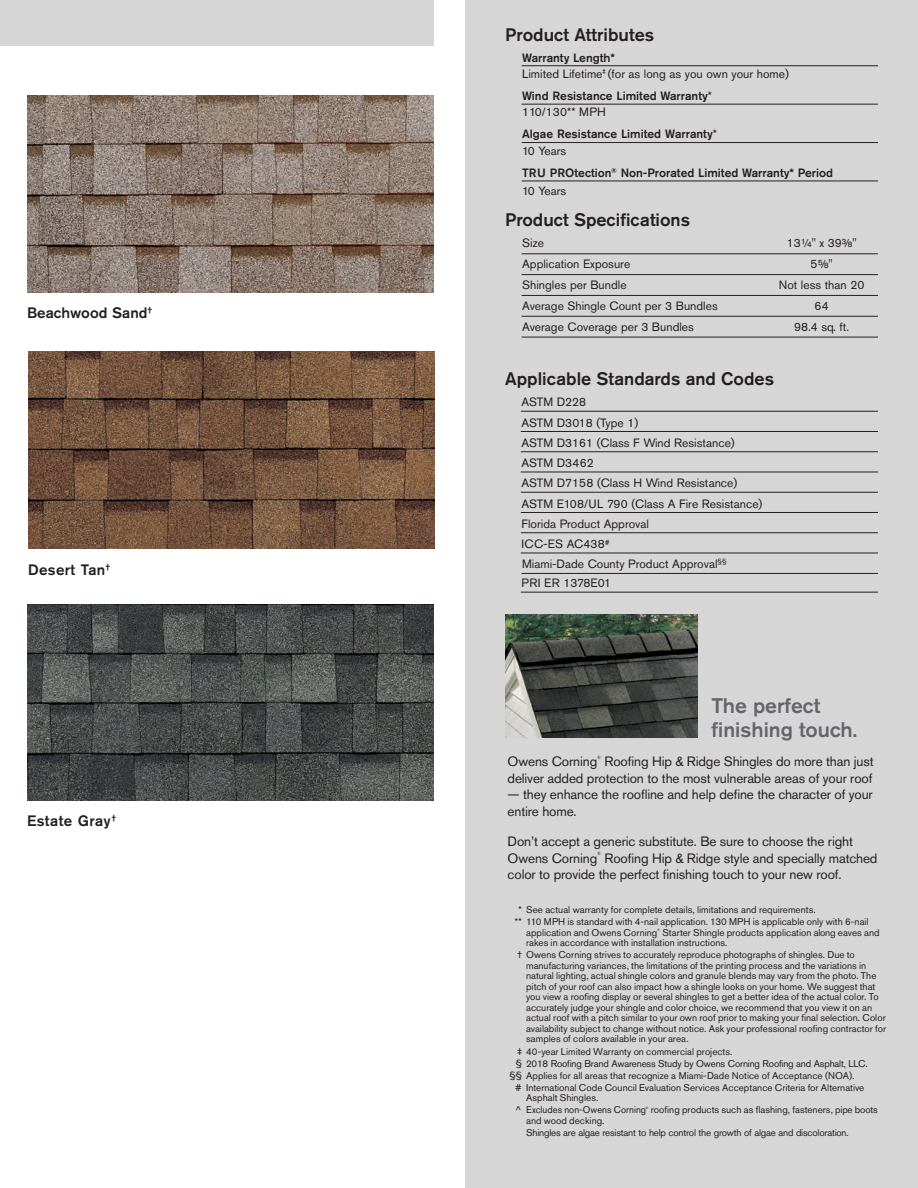
<style>
.page{position:relative;width:918px;height:1188px;background:#fff}
.page>*{position:absolute;margin:0;border:0;box-sizing:border-box;transform-origin:0 0}
.BodyHead__14pt__PMS{font:500 21px/24px "Akzidenz Grotesk Pro";color:#63656a}
.t1{font:500 18px "Akzidenz Grotesk Pro";color:#231f20}
.t2{font:500 15px "Akzidenz Grotesk Pro";letter-spacing:.025em;color:#231f20}
.t3{font:500 15px "Akzidenz Grotesk Pro";color:#231f20}
.BodyCopy__10pt__WHIT{font:13.5px/16.5px "Akzidenz Grotesk Pro";letter-spacing:-.01em;color:#231f20;text-align:right}
.BodyCopy__8pt__PMS_4{font:13.5px/16.5px "Akzidenz Grotesk Pro";letter-spacing:-.01em;color:#231f20}
.t4{font:12px "Akzidenz Grotesk Pro";color:#231f20}
.t5{font:500 12px "Akzidenz Grotesk Pro";color:#231f20}
.t6{font:12px "Akzidenz Grotesk Pro";letter-spacing:.02em;color:#231f20}
.Disclaimer_WHITE{font:9.75px/10.5px "Akzidenz Grotesk Pro";color:#231f20}
.Disclaimer_WHITE-2{font:9.75px "Akzidenz Grotesk Pro";letter-spacing:-.02em;color:#231f20}
.BodyCopy__10pt__WHIT-2{font:4.8px "Akzidenz Grotesk Pro";color:#231f20}
.BodyCopy__8pt__PMS_4-2{font:4.8px "Akzidenz Grotesk Pro";color:#231f20}
.Disclaimer_WHITE-3{font:3.45px "Akzidenz Grotesk Pro";color:#231f20}
.s1{font-weight:400}
</style>
<div class="page">
<div style="left:466px;top:0;width:452px;height:1188px;background:#d7d6d7"></div>
<hr style="left:522px;top:65px;width:356px;height:1px;background:#231f20">
<hr style="left:522px;top:104px;width:356px;height:1px;background:#231f20">
<hr style="left:522px;top:142px;width:356px;height:1px;background:#231f20">
<hr style="left:522px;top:181px;width:356px;height:1px;background:#231f20">
<hr style="left:522px;top:253px;width:356px;height:1px;background:#231f20">
<hr style="left:522px;top:274px;width:356px;height:1px;background:#231f20">
<hr style="left:522px;top:295px;width:356px;height:1px;background:#231f20">
<hr style="left:522px;top:316px;width:356px;height:1px;background:#231f20">
<hr style="left:522px;top:337px;width:356px;height:1px;background:#231f20">
<hr style="left:521px;top:411px;width:357px;height:1px;background:#231f20">
<hr style="left:521px;top:431px;width:357px;height:1px;background:#231f20">
<hr style="left:521px;top:451px;width:357px;height:1px;background:#231f20">
<hr style="left:521px;top:472px;width:357px;height:1px;background:#231f20">
<hr style="left:521px;top:492px;width:357px;height:1px;background:#231f20">
<hr style="left:521px;top:512px;width:357px;height:1px;background:#231f20">
<hr style="left:521px;top:532px;width:357px;height:1px;background:#231f20">
<hr style="left:521px;top:553px;width:357px;height:1px;background:#231f20">
<hr style="left:522px;top:573px;width:356px;height:1px;background:#231f20">
<hr style="left:521px;top:592px;width:357px;height:1px;background:#231f20">
<img style="left:505px;top:615px;width:193px;height:123px">
<img style="left:27px;top:96px;width:406px;height:196px">
<img style="left:28px;top:351px;width:406px;height:198px">
<img style="left:27px;top:605px;width:406px;height:196px">
<div style="left:0;top:0;width:433px;height:46px;background:#d7d6d7"></div>
<p class="t3" style="left:27px;top:303px;width:127px">Beachwood Sand<sup>†</sup></p>
<p class="t2" style="left:28px;top:560px;width:84px">Desert Tan<sup>†</sup></p>
<p class="t2" style="left:27px;top:811px;width:91px">Estate Gray<sup>†</sup></p>
<p class="t1" style="left:505px;top:23px;width:151px">Product Attributes</p>
<p class="t5" style="left:522px;top:50px;width:94px">Warranty Length*</p>
<p class="t4" style="left:522px;top:66px;width:268px">Limited Lifetime<sup>‡</sup> (for as long as you own your home)</p>
<p class="t5" style="left:522px;top:88px;width:191px">Wind Resistance Limited Warranty<span class="s1">*</span></p>
<p class="t4" style="left:522px;top:105px;width:85px">110/130** MPH</p>
<p class="t5" style="left:522px;top:126px;width:196px">Algae Resistance Limited Warranty<span class="s1">*</span></p>
<p class="t4" style="left:522px;top:143px;width:46px">10 Years</p>
<p class="t5" style="left:522px;top:165px;width:312px">TRU PROtection<sup>®</sup> Non-Prorated Limited Warranty* Period</p>
<p class="t4" style="left:522px;top:183px;width:46px">10 Years</p>
<p class="t1" style="left:505px;top:208px;width:186px">Product Specifications</p>
<p class="t4" style="left:522px;top:235px;width:23px">Size</p>
<p class="t4" style="left:787px;top:235px;width:71px">13¼" x 39⅜"</p>
<p class="t4" style="left:522px;top:256px;width:110px">Application Exposure</p>
<p class="t4" style="left:811px;top:256px;width:24px">5⅝"</p>
<p class="t4" style="left:522px;top:277px;width:106px">Shingles per Bundle</p>
<p class="t4" style="left:779px;top:277px;width:87px">Not less than 20</p>
<p class="t4" style="left:522px;top:298px;width:197px">Average Shingle Count per 3 Bundles</p>
<p class="t4" style="left:815px;top:298px;width:16px">64</p>
<p class="t4" style="left:522px;top:319px;width:173px">Average Coverage per 3 Bundles</p>
<p class="t4" style="left:794px;top:319px;width:56px">98.4 sq. ft.</p>
<p class="t1" style="left:505px;top:367px;width:270px">Applicable Standards and Codes</p>
<p class="t4" style="left:522px;top:394px;width:66px">ASTM D228</p>
<p class="t4" style="left:522px;top:415px;width:118px">ASTM D3018 (Type 1)</p>
<p class="t4" style="left:522px;top:435px;width:215px">ASTM D3161 (Class F Wind Resistance)</p>
<p class="t4" style="left:522px;top:455px;width:74px">ASTM D3462</p>
<p class="t4" style="left:522px;top:475px;width:217px">ASTM D7158 (Class H Wind Resistance)</p>
<p class="t4" style="left:522px;top:496px;width:242px">ASTM E108/UL 790 (Class A Fire Resistance)</p>
<p class="t4" style="left:522px;top:516px;width:129px">Florida Product Approval</p>
<p class="t6" style="left:522px;top:536px;width:90px">ICC-ES AC438<sup>#</sup></p>
<p class="t4" style="left:522px;top:556px;width:206px">Miami-Dade County Product Approval<sup>§§</sup></p>
<p class="t4" style="left:522px;top:575px;width:91px">PRI ER 1378E01</p>
<p class="BodyHead__14pt__PMS" style="left:712px;top:693px;width:147px">The perfect finishing touch.</p>
<p class="BodyCopy__10pt__WHIT" style="left:508px;top:753px;width:91px">Owens Corning</p>
<p class="BodyCopy__10pt__WHIT-2" style="left:597px;top:754px;width:5px">®</p>
<p class="BodyCopy__10pt__WHIT" style="left:508px;top:753px;width:368px">Roofing Hip &amp; Ridge Shingles do more than just<br>deliver added protection to the most vulnerable areas of your roof</p>
<p class="BodyCopy__10pt__WHIT" style="left:508px;top:786px;width:367px;text-align:left">— they enhance the roofline and help define the character of your entire home.</p>
<p class="BodyCopy__8pt__PMS_4" style="left:508px;top:833px;width:347px">Don’t accept a generic substitute. Be sure to choose the right<br>Owens Corning</p>
<p class="BodyCopy__8pt__PMS_4-2" style="left:597px;top:850px;width:5px">®</p>
<p class="BodyCopy__8pt__PMS_4" style="left:508px;top:850px;width:371px;text-indent:97px">Roofing Hip &amp; Ridge style and specially matched color to provide the perfect finishing touch to your new roof.</p>
<p class="Disclaimer_WHITE" style="left:518px;top:905px;width:299px">* See actual warranty for complete details, limitations and requirements.</p>
<p class="Disclaimer_WHITE" style="left:526px;top:917px;width:344px;text-indent:-11px">** 110 MPH is standard with 4-nail application. 130 MPH is applicable only with 6-nail application and Owens Corning</p>
<p class="Disclaimer_WHITE" style="left:526px;top:927px;width:355px;text-indent:136px">Starter Shingle products application along eaves and rakes in accordance with installation instructions.</p>
<p class="Disclaimer_WHITE" style="left:526px;top:950px;width:362px;text-indent:-9px">† Owens Corning strives to accurately reproduce photographs of shingles. Due to manufacturing variances, the limitations of the printing process and the variations in natural lighting, actual shingle colors and granule blends may vary from the photo. The pitch of your roof can also impact how a shingle looks on your home. We suggest that you view a roofing display or several shingles to get a better idea of the actual color. To accurately judge your shingle and color choice, we recommend that you view it on an actual roof with a pitch similar to your own roof prior to making your final selection. Color availability subject to change without notice. Ask your professional roofing contractor for samples of colors available in your area.</p>
<p class="Disclaimer_WHITE" style="left:517px;top:1046px;width:217px">‡ 40-year Limited Warranty on commercial projects.</p>
<p class="Disclaimer_WHITE-2" style="left:516px;top:1057px;width:353px">§ 2018 Roofing Brand Awareness Study by Owens Corning Roofing and Asphalt, LLC.</p>
<p class="Disclaimer_WHITE" style="left:509px;top:1070px;width:346px">§§ Applies for all areas that recognize a Miami-Dade Notice of Acceptance (NOA).</p>
<p class="Disclaimer_WHITE" style="left:526px;top:1082px;width:340px;text-indent:-11px"># International Code Council Evaluation Services Acceptance Criteria for Alternative<br>Asphalt Shingles.</p>
<p class="Disclaimer_WHITE" style="left:515px;top:1105px;width:133px">^ Excludes non-Owens Corning</p>
<p class="Disclaimer_WHITE-3" style="left:646px;top:1105px;width:4px">®</p>
<p class="Disclaimer_WHITE" style="left:651px;top:1105px;width:228px">roofing products such as flashing, fasteners, pipe boots</p>
<p class="Disclaimer_WHITE" style="left:526px;top:1115px;width:80px">and wood decking.</p>
<p class="Disclaimer_WHITE-2" style="left:526px;top:1126px;width:324px">Shingles are algae resistant to help control the growth of algae and discoloration.</p>
<p class="Disclaimer_WHITE-3" style="left:657px;top:928px;width:4px">®</p>
</div>
